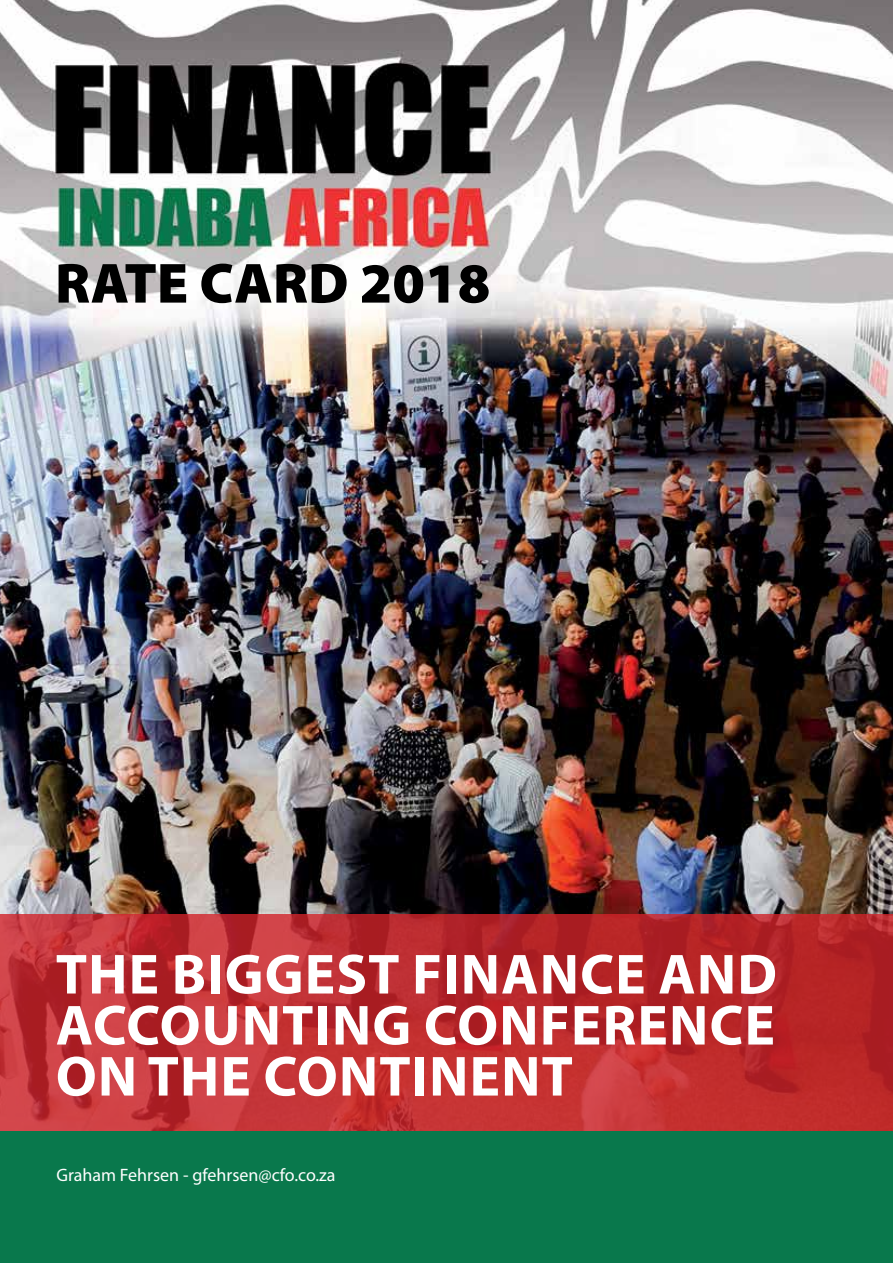
<style>
.page{position:relative;width:893px;height:1263px;background:#fff}
.page>*{position:absolute;margin:0;border:0;box-sizing:border-box;transform-origin:0 0}
.t1{font:700 57px/51px "Myriad Pro";letter-spacing:.02em;color:#fff;text-align:justify}
.t2{font:900 57px "Myriad Pro";color:#000}
.t3{font:18px "Myriad Pro";color:#fff}
</style>
<div class="page">
<div style="left:0;top:1084px;width:893px;height:179px;background:#09784c"></div>
<img style="left:0;top:0;width:893px;height:914px">
<svg style="left:0;top:914px;width:893px;height:217px;background:#bd2d30"></svg>
<p class="t2" style="left:55px;top:251px;width:437px">RATE CARD 2018</p>
<p class="t1" style="left:56px;top:947px;width:723px">THE BIGGEST FINANCE AND ACCOUNTING CONFERENCE ON THE CONTINENT</p>
<p class="t3" style="left:56px;top:1164px;width:281px">Graham Fehrsen - gfehrsen@cfo.co.za</p>
</div>
